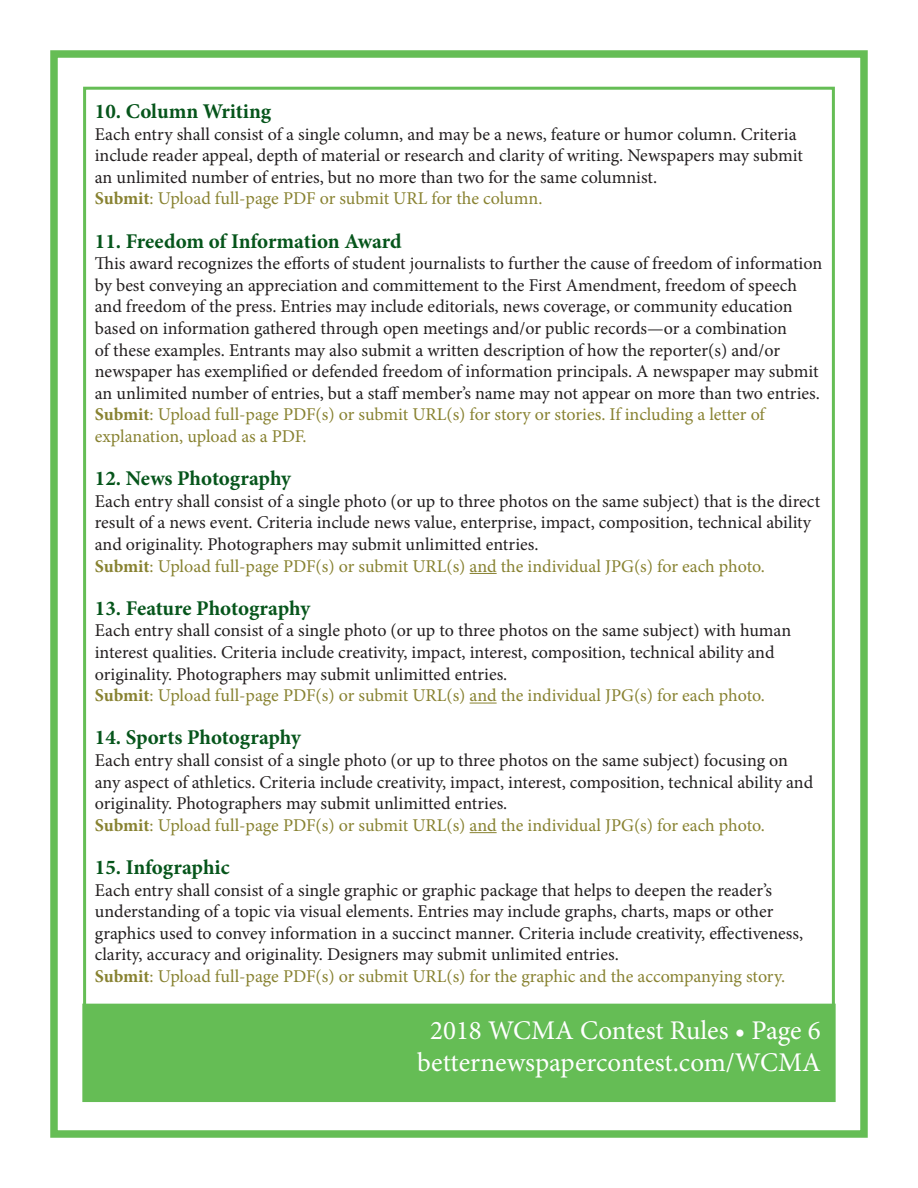
<style>
.page{position:relative;width:918px;height:1188px;background:#fff}
.page>*{position:absolute;margin:0;border:0;box-sizing:border-box;transform-origin:0 0}
.t1{font:27px/32.4px "Minion Pro";color:#fff;text-align:center}
.t2{font:700 21px "Minion Pro";letter-spacing:-.005em;color:#06551b}
.t3{font:18px/21.6px "Minion Pro";color:#231f20}
.t4{font:18px/21.6px "Minion Pro";letter-spacing:-.005em;color:#888231}
.s1{font-weight:700}
</style>
<div class="page">
<div style="left:50px;top:50px;width:818px;height:1088px;border:8px solid #65bd55"></div>
<div style="left:82px;top:1004px;width:754px;height:98px;background:#65bd55"></div>
<svg style="left:470px;top:573px;width:27px;height:1px"></svg>
<svg style="left:470px;top:703px;width:27px;height:1px"></svg>
<svg style="left:470px;top:832px;width:27px;height:1px"></svg>
<p class="t2" style="left:95px;top:97px;width:178px">10. Column Writing</p>
<p class="t3" style="left:95px;top:123px;width:710px">Each entry shall consist of a single column, and may be a news, feature or humor column. Criteria include reader appeal, depth of material or research and clarity of writing. Newspapers may submit an unlimited number of entries, but no more than two for the same columnist.</p>
<p class="t4" style="left:95px;top:188px;width:449px"><span class="s1">Submit</span>: Upload full-page PDF or submit URL for the column.</p>
<p class="t2" style="left:95px;top:226px;width:308px">11. Freedom of Information Award</p>
<p class="t3" style="left:95px;top:253px;width:729px">This award recognizes the efforts of student journalists to further the cause of freedom of information by best conveying an appreciation and committement to the First Amendment, freedom of speech and freedom of the press. Entries may include editorials, news coverage, or community education based on information gathered through open meetings and/or public records—or a combination<br>of these examples. Entrants may also submit a written description of how the reporter(s) and/or newspaper has exemplified or defended freedom of information principals. A newspaper may submit an unlimited number of entries, but a staff member’s name may not appear on more than two entries.</p>
<p class="t4" style="left:95px;top:404px;width:672px"><span class="s1">Submit</span>: Upload full-page PDF(s) or submit URL(s) for story or stories. If including a letter of explanation, upload as a PDF.</p>
<p class="t2" style="left:95px;top:464px;width:198px">12. News Photography</p>
<p class="t3" style="left:95px;top:490px;width:727px">Each entry shall consist of a single photo (or up to three photos on the same subject) that is the direct result of a news event. Criteria include news value, enterprise, impact, composition, technical ability and originality. Photographers may submit unlimitted entries.</p>
<p class="t4" style="left:95px;top:555px;width:672px"><span class="s1">Submit</span>: Upload full-page PDF(s) or submit URL(s) and the individual JPG(s) for each photo.</p>
<p class="t2" style="left:95px;top:593px;width:217px">13. Feature Photography</p>
<p class="t3" style="left:95px;top:620px;width:698px">Each entry shall consist of a single photo (or up to three photos on the same subject) with human interest qualities. Criteria include creativity, impact, interest, composition, technical ability and originality. Photographers may submit unlimitted entries.</p>
<p class="t4" style="left:95px;top:685px;width:672px"><span class="s1">Submit</span>: Upload full-page PDF(s) or submit URL(s) and the individual JPG(s) for each photo.</p>
<p class="t2" style="left:95px;top:723px;width:208px">14. Sports Photography</p>
<p class="t3" style="left:95px;top:750px;width:720px">Each entry shall consist of a single photo (or up to three photos on the same subject) focusing on any aspect of athletics. Criteria include creativity, impact, interest, composition, technical ability and originality. Photographers may submit unlimitted entries.</p>
<p class="t4" style="left:95px;top:814px;width:672px"><span class="s1">Submit</span>: Upload full-page PDF(s) or submit URL(s) and the individual JPG(s) for each photo.</p>
<p class="t2" style="left:95px;top:853px;width:136px">15. Infographic</p>
<p class="t3" style="left:95px;top:879px;width:710px">Each entry shall consist of a single graphic or graphic package that helps to deepen the reader’s understanding of a topic via visual elements. Entries may include graphs, charts, maps or other graphics used to convey information in a succinct manner. Criteria include creativity, effectiveness, clarity, accuracy and originality. Designers may submit unlimited entries.</p>
<p class="t4" style="left:95px;top:966px;width:692px"><span class="s1">Submit</span>: Upload full-page PDF(s) or submit URL(s) for the graphic and the accompanying story.</p>
<h1 class="t1" style="left:417px;top:1014px;width:405px">2018 WCMA Contest Rules • Page 6 betternewspapercontest.com/WCMA</h1>
</div>
